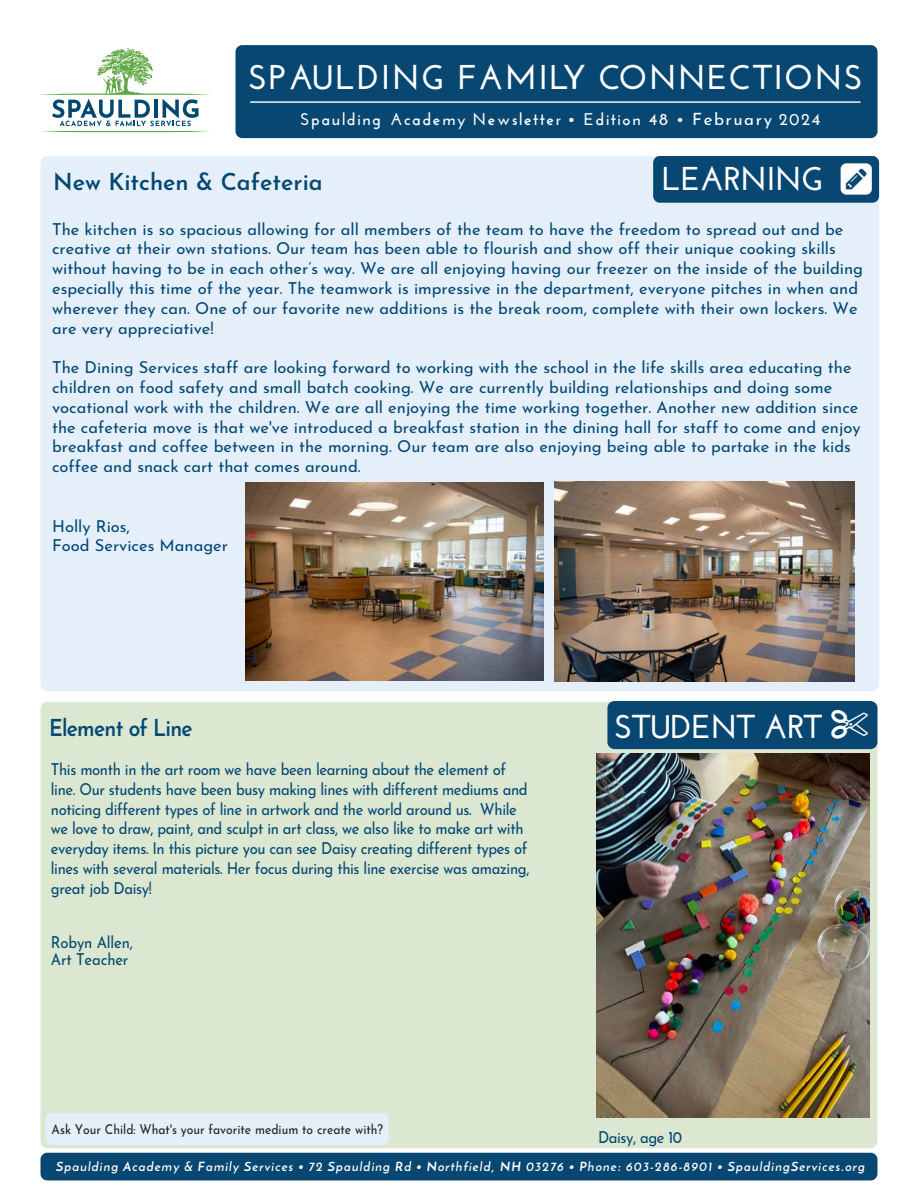
<style>
.page{position:relative;width:918px;height:1188px;background:#fff}
.page>*{position:absolute;margin:0;border:0;box-sizing:border-box;transform-origin:0 0}
.t1{font:700 34.35px "Josefin Sans";letter-spacing:.04em;color:#fff}
.t2{font:700 33px "Josefin Sans";letter-spacing:-.02em;color:#fff}
.t3{font:700 33px "Josefin Sans";letter-spacing:-.02em;color:#fff}
.t4{font:600 23.25px "Josefin Sans";color:#034872}
.t5{font:600 23.25px "Josefin Sans";letter-spacing:-.035em;color:#034872;scale:.9 1}
.t6{font:700 16.95px "Josefin Sans";letter-spacing:.09em;color:#fff}
.t7{font:16.5px/19.8px "Josefin Sans";color:#034872}
.t8{font:16.5px/19.8px "Josefin Sans";letter-spacing:-.025em;color:#034872;scale:.9 1}
.t9{font:16.5px/16.5px "Josefin Sans";color:#034872;scale:.9 1}
.t10{font:16.5px "Josefin Sans";letter-spacing:-.03em;color:#034872;scale:.9 1}
.t11{font:13.5px "Josefin Sans";color:#231f20;scale:.9 1}
.t12{font:italic 700 12.6px "Josefin Sans";letter-spacing:.09em;color:#fff}
.s1{font-style:inherit}
.s2{font-weight:400}
</style>
<div class="page">
<div style="left:236px;top:45px;width:642px;height:93px;background:#074772;border-radius:7px"></div>
<svg style="left:41px;top:48px;width:169px;height:84px"></svg>
<hr style="left:250px;top:101px;width:610px;height:2px;background:#fff">
<div style="left:40px;top:156px;width:839px;height:535px;background:#e4eff9;border-radius:7px"></div>
<div style="left:653px;top:156px;width:226px;height:47px;background:#074772;border-radius:7px"></div>
<div style="left:40px;top:702px;width:838px;height:446px;background:#dbe7d1;border-radius:7px"></div>
<div style="left:46px;top:1113px;width:343px;height:32px;background:#e4eff9"></div>
<div style="left:607px;top:701px;width:270px;height:48px;background:#074772;border-radius:7px"></div>
<div style="left:40px;top:1153px;width:838px;height:27px;background:#074772;border-radius:7px"></div>
<img style="left:555px;top:482px;width:300px;height:200px">
<img style="left:246px;top:482px;width:297px;height:199px">
<img style="left:596px;top:753px;width:274px;height:365px">
<h1 class="t1" style="left:248px;top:57px;width:616px">SPAULDING FAMILY CONNECTIONS</h1>
<p class="t6" style="left:300px;top:109px;width:522px">Spaulding Academy Newsletter • Edition <span class="s1">4</span><span class="s2">8</span> • <span class="s2">February</span> 202<span class="s2">4</span></p>
<p class="t3" style="left:662px;top:160px;width:163px">LEARNING</p>
<h3 class="t4" style="left:53px;top:162px;width:271px">New Kitchen &amp; Cafeteria</h3>
<p class="t7" style="left:52px;top:217px;width:812px">The kitchen is so spacious allowing for all members of the team to have the freedom to spread out and be creative at their own stations. Our team has been able to flourish and show off their unique cooking skills without having to be in each other’s way. We are all enjoying having our freezer on the inside of the building especially this time of the year. The teamwork is impressive in the department, everyone pitches in when and wherever they can. One of our favorite new additions is the break room, complete with their own lockers. We are very appreciative!</p>
<p class="t7" style="left:52px;top:355px;width:810px">The Dining Services staff are looking forward to working with the school in the life skills area educating the children on food safety and small batch cooking. We are currently building relationships and doing some vocational work with the children. We are all enjoying the time working together. Another new addition since the cafeteria move is that we've introduced a breakfast station in the dining hall for staff to come and enjoy breakfast and coffee between in the morning. Our team are also enjoying being able to partake in the kids coffee and snack cart that comes around.</p>
<p class="t7" style="left:52px;top:514px;width:177px">Holly Rios,<br>Food Services Manager</p>
<h3 class="t5" style="left:49px;top:708px;width:161px">Element of Line</h3>
<p class="t8" style="left:51px;top:757px;width:533px">This month in the art room we have been learning about the element of line. Our students have been busy making lines with different mediums and noticing different types of line in artwork and the world around us. While we love to draw, paint, and sculpt in art class, we also like to make art with everyday items. In this picture you can see Daisy creating different types of lines with several materials. Her focus during this line exercise was amazing, great job Daisy!</p>
<p class="t9" style="left:51px;top:932px;width:93px">Robyn Allen,<br>Art Teacher</p>
<p class="t11" style="left:52px;top:1118px;width:370px">Ask Your Child: What's your favorite medium to create with?</p>
<p class="t2" style="left:614px;top:707px;width:209px">STUDENT ART</p>
<p class="t10" style="left:598px;top:1123px;width:95px">Daisy, age 10</p>
<p class="t12" style="left:56px;top:1159px;width:811px">Spaulding Academy &amp; Family Services • 72 Spaulding Rd • Northfield, NH 03276 • Phone: 603-286-8901 • SpauldingServices.org</p>
</div>
